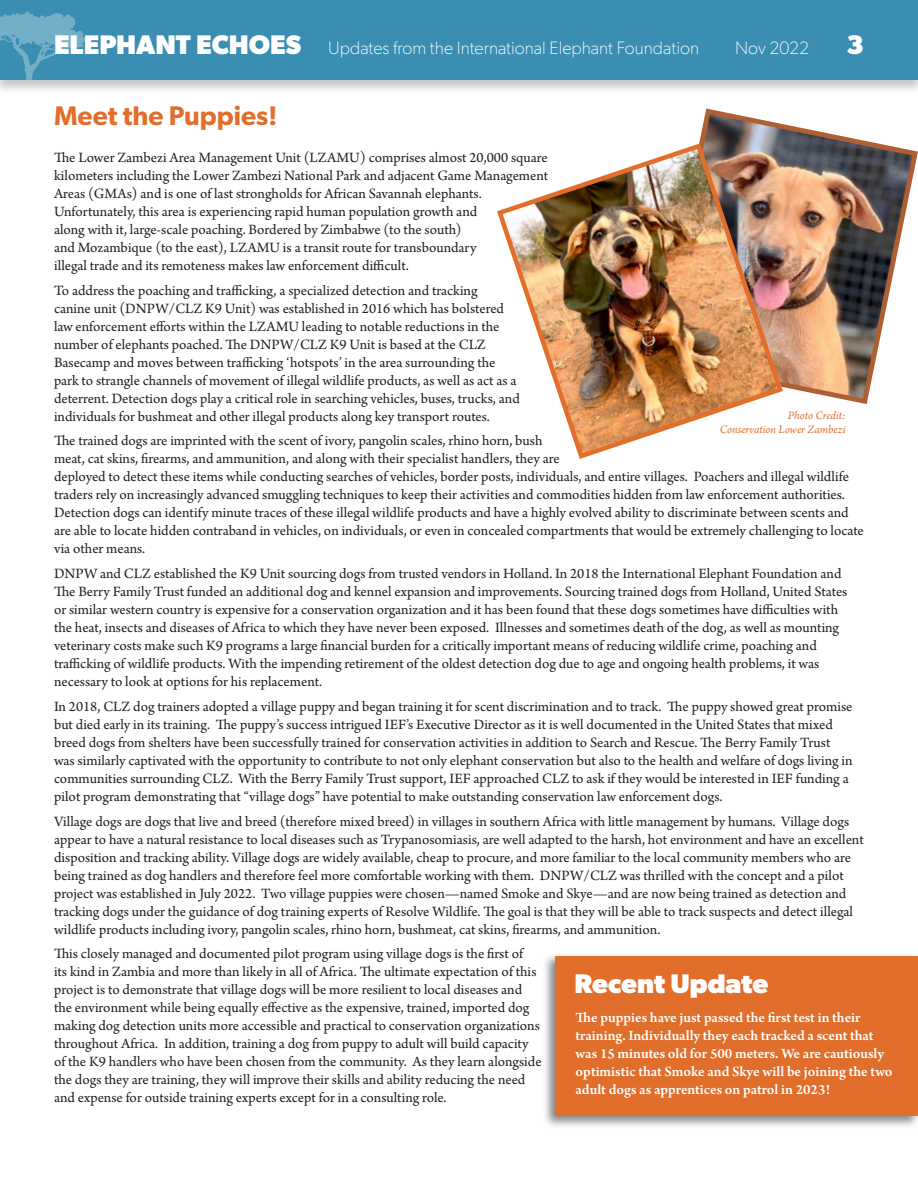
<style>
.page{position:relative;width:918px;height:1188px;background:#fff}
.page>*{position:absolute;margin:0;border:0;box-sizing:border-box;transform-origin:0 0}
.t1{font:600 27px "Gibson";color:#e16e2b}
.t2{font:700 27px "Gibson";color:#fff}
.t3{font:100 18px "Gibson";color:#fff}
.t4{font:15px/18px "Arno Pro";color:#231f20}
.t5{font:600 15px/18px "Arno Pro";color:#fff}
.t6{font:italic 12px "Arno Pro";letter-spacing:-.005em;color:#e16e2b}
.s1{font-weight:700;font-size:27px}
</style>
<div class="page">
<div style="left:0;top:0;width:918px;height:95px;background:#231f20;opacity:.25"></div>
<div style="left:0;top:0;width:918px;height:80px;background:#398eb1"></div>
<svg style="left:0;top:11px;width:85px;height:69px"></svg>
<div style="left:542px;top:953px;width:376px;height:176px;background:#231f20;opacity:.55"></div>
<div style="left:555px;top:956px;width:363px;height:160px;background:#e16e2b"></div>
<img style="left:700px;top:108px;width:218px;height:296px">
<img style="left:497px;top:140px;width:289px;height:319px">
<p class="t3" style="left:54px;top:37px;width:647px"><span class="s1">ELEPHANT ECHOES</span> Updates from the International Elephant Foundation</p>
<p class="t3" style="left:735px;top:37px;width:76px">Nov 2022</p>
<p class="t2" style="left:846px;top:29px;width:19px">3</p>
<p class="t1" style="left:54px;top:100px;width:225px">Meet the Puppies!</p>
<p class="t4" style="left:54px;top:149px;width:496px">The Lower Zambezi Area Management Unit (LZAMU) comprises almost 20,000 square kilometers including the Lower Zambezi National Park and adjacent Game Management Areas (GMAs) and is one of last strongholds for African Savannah elephants.<br>Unfortunately, this area is experiencing rapid human population growth and<br>along with it, large-scale poaching. Bordered by Zimbabwe (to the south)<br>and Mozambique (to the east), LZAMU is a transit route for transboundary<br>illegal trade and its remoteness makes law enforcement difficult.</p>
<p class="t4" style="left:54px;top:282px;width:467px">To address the poaching and trafficking, a specialized detection and tracking<br>canine unit (DNPW/CLZ K9 Unit) was established in 2016 which has bolstered law enforcement efforts within the LZAMU leading to notable reductions in the number of elephants poached. The DNPW/CLZ K9 Unit is based at the CLZ Basecamp and moves between trafficking ‘hotspots’ in the area surrounding the park to strangle channels of movement of illegal wildlife products, as well as act as a deterrent. Detection dogs play a critical role in searching vehicles, buses, trucks, and individuals for bushmeat and other illegal products along key transport routes.</p>
<p class="t4" style="left:54px;top:433px;width:811px">The trained dogs are imprinted with the scent of ivory, pangolin scales, rhino horn, bush<br>meat, cat skins, firearms, and ammunition, and along with their specialist handlers, they are<br>deployed to detect these items while conducting searches of vehicles, border posts, individuals, and entire villages. Poachers and illegal wildlife traders rely on increasingly advanced smuggling techniques to keep their activities and commodities hidden from law enforcement authorities.<br>Detection dogs can identify minute traces of these illegal wildlife products and have a highly evolved ability to discriminate between scents and are able to locate hidden contraband in vehicles, on individuals, or even in concealed compartments that would be extremely challenging to locate via other means.</p>
<p class="t4" style="left:54px;top:565px;width:795px">DNPW and CLZ established the K9 Unit sourcing dogs from trusted vendors in Holland. In 2018 the International Elephant Foundation and The Berry Family Trust funded an additional dog and kennel expansion and improvements. Sourcing trained dogs from Holland, United States or similar western country is expensive for a conservation organization and it has been found that these dogs sometimes have difficulties with the heat, insects and diseases of Africa to which they have never been exposed. Illnesses and sometimes death of the dog, as well as mounting veterinary costs make such K9 programs a large financial burden for a critically important means of reducing wildlife crime, poaching and trafficking of wildlife products. With the impending retirement of the oldest detection dog due to age and ongoing health problems, it was necessary to look at options for his replacement.</p>
<p class="t4" style="left:54px;top:698px;width:800px">In 2018, CLZ dog trainers adopted a village puppy and began training it for scent discrimination and to track. The puppy showed great promise but died early in its training. The puppy’s success intrigued IEF’s Executive Director as it is well documented in the United States that mixed breed dogs from shelters have been successfully trained for conservation activities in addition to Search and Rescue. The Berry Family Trust was similarly captivated with the opportunity to contribute to not only elephant conservation but also to the health and welfare of dogs living in communities surrounding CLZ. With the Berry Family Trust support, IEF approached CLZ to ask if they would be interested in IEF funding a pilot program demonstrating that “village dogs” have potential to make outstanding conservation law enforcement dogs.</p>
<p class="t4" style="left:54px;top:813px;width:811px">Village dogs are dogs that live and breed (therefore mixed breed) in villages in southern Africa with little management by humans. Village dogs appear to have a natural resistance to local diseases such as Trypanosomiasis, are well adapted to the harsh, hot environment and have an excellent disposition and tracking ability. Village dogs are widely available, cheap to procure, and more familiar to the local community members who are being trained as dog handlers and therefore feel more comfortable working with them. DNPW/CLZ was thrilled with the concept and a pilot project was established in July 2022. Two village puppies were chosen—named Smoke and Skye—and are now being trained as detection and tracking dogs under the guidance of dog training experts of Resolve Wildlife. The goal is that they will be able to track suspects and detect illegal wildlife products including ivory, pangolin scales, rhino horn, bushmeat, cat skins, firearms, and ammunition.</p>
<p class="t4" style="left:54px;top:946px;width:489px">This closely managed and documented pilot program using village dogs is the first of<br>its kind in Zambia and more than likely in all of Africa. The ultimate expectation of this project is to demonstrate that village dogs will be more resilient to local diseases and the environment while being equally effective as the expensive, trained, imported dog making dog detection units more accessible and practical to conservation organizations throughout Africa. In addition, training a dog from puppy to adult will build capacity of the K9 handlers who have been chosen from the community. As they learn alongside the dogs they are training, they will improve their skills and ability reducing the need and expense for outside training experts except for in a consulting role.</p>
<p class="t6" style="left:788px;top:408px;width:59px">Photo Credit:</p>
<p class="t6" style="left:720px;top:422px;width:127px">Conservation Lower Zambezi</p>
<p class="t2" style="left:575px;top:967px;width:195px">Recent Update</p>
<p class="t5" style="left:576px;top:1010px;width:319px">The puppies have just passed the first test in their training. Individually they each tracked a scent that was 15 minutes old for 500 meters. We are cautiously optimistic that Smoke and Skye will be joining the two adult dogs as apprentices on patrol in 2023!</p>
</div>
